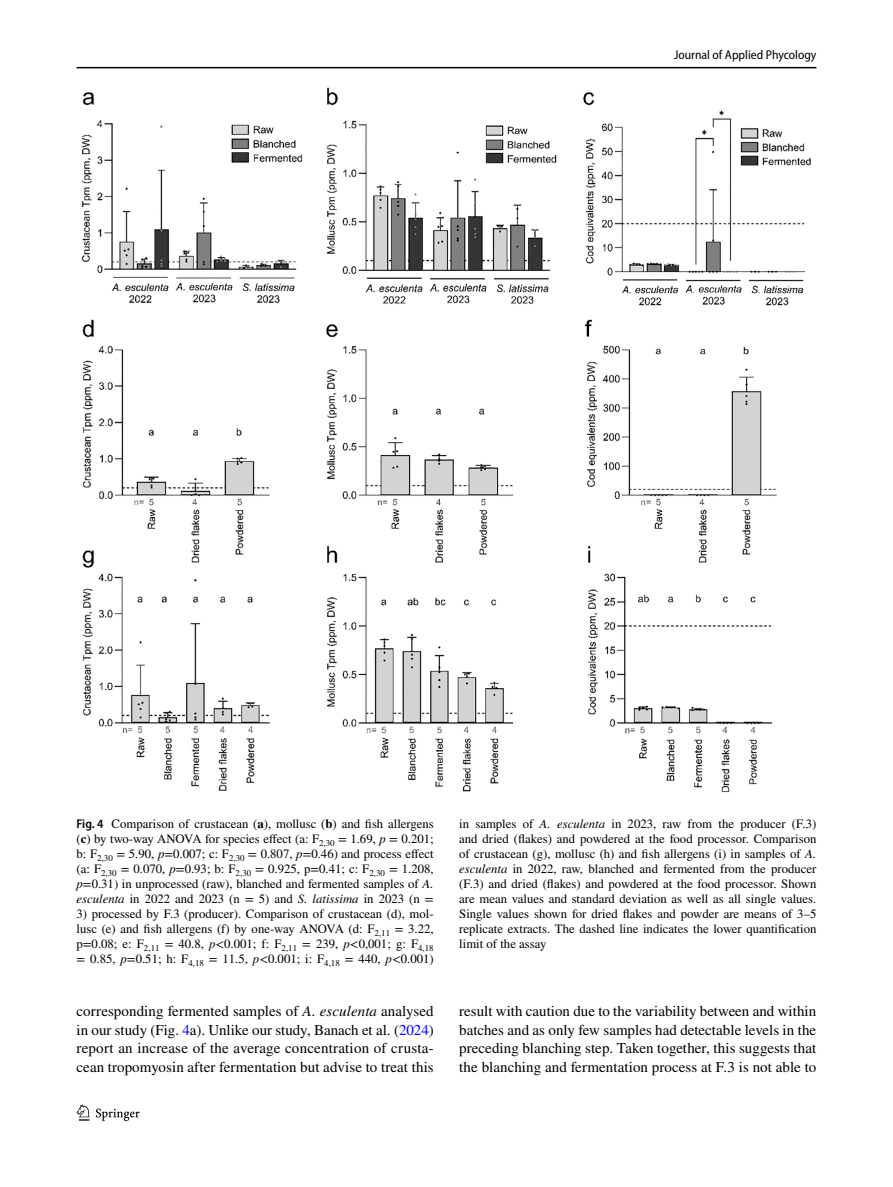
<style>
.page{position:relative;width:893px;height:1187px;background:#fff}
.page>*{position:absolute;margin:0;border:0;box-sizing:border-box;transform-origin:0 0}
.t1{font:15px/18.8px "STIX";letter-spacing:.005em;color:#000;text-align:justify}
.t2{font:12.75px/15px "STIX";color:#000;text-align:justify}
.t3{font:semi-condensed 12.75px "Myriad Pro";color:#000}
.s1{font-family:"Myriad Pro";font-weight:600;font-stretch:semi-condensed}
.s2{font-weight:700}
.s3{font-style:italic}
.s4{color:#00f}
</style>
<div class="page">
<hr style="left:77px;top:67px;width:739px;height:1px;background:#000">
<svg style="left:77px;top:1104px;width:12px;height:16px"></svg>
<svg style="left:96px;top:1108px;width:44px;height:12px"></svg>
<img style="left:81px;top:87px;width:730px;height:705px">
<p class="t3" style="left:674px;top:48px;width:144px">Journal of Applied Phycology</p>
<p class="t2" style="left:77px;top:816px;width:359px"><span class="s1">Fig. 4</span> Comparison of crustacean (<span class="s2">a</span>), mollusc (<span class="s2">b</span>) and fish allergens (<span class="s2">c</span>) by two-way ANOVA for species effect (a: F<sub>2,30</sub> = 1.69, <span class="s3">p</span> = 0.201; b: F<sub>2,30</sub> = 5.90, <span class="s3">p</span>=0.007; c: F<sub>2,30</sub> = 0.807, <span class="s3">p</span>=0.46) and process effect (a: F<sub>2,30</sub> = 0.070, <span class="s3">p</span>=0.93; b: F<sub>2,30</sub> = 0.925, p=0.41; c: F<sub>2,30</sub> = 1.208, <span class="s3">p</span>=0.31) in unprocessed (raw), blanched and fermented samples of <span class="s3">A. esculenta</span> in 2022 and 2023 (n = 5) and <span class="s3">S. latissima</span> in 2023 (n =</p>
<p class="t2" style="left:77px;top:906px;width:359px">3) processed by F.3 (producer). Comparison of crustacean (d), mol&shy;lusc (e) and fish allergens (f) by one-way ANOVA (d: F<sub>2,11</sub> = 3.22, p=0.08; e: F<sub>2,11</sub> = 40.8, <span class="s3">p</span>&lt;0.001; f: F<sub>2,11</sub> = 239, <span class="s3">p</span>&lt;0,001; g: F<sub>4,18 </sub>= 0.85, <span class="s3">p</span>=0.51; h: F<sub>4,18</sub> = 11.5, <span class="s3">p</span>&lt;0.001; i: F<sub>4,18</sub> = 440, <span class="s3">p</span>&lt;0.001)</p>
<p class="t2" style="left:459px;top:816px;width:359px">in samples of <span class="s3">A. esculenta</span> in 2023, raw from the producer (F.3) and dried (flakes) and powdered at the food processor. Comparison of crustacean (g), mollusc (h) and fish allergens (i) in samples of <span class="s3">A. esculenta</span> in 2022, raw, blanched and fermented from the producer (F.3) and dried (flakes) and powdered at the food processor. Shown are mean values and standard deviation as well as all single values.<br>Single values shown for dried flakes and powder are means of 3–5 replicate extracts. The dashed line indicates the lower quantification limit of the assay</p>
<p class="t1" style="left:77px;top:1002px;width:359px">corresponding fermented samples of <span class="s3">A. esculenta</span> analysed in our study (Fig. <span class="s4">4</span>a). Unlike our study, Banach et al. (<span class="s4">2024</span>) report an increase of the average concentration of crusta&shy;cean tropomyosin after fermentation but advise to treat this</p>
<p class="t1" style="left:459px;top:1002px;width:359px">result with caution due to the variability between and within batches and as only few samples had detectable levels in the preceding blanching step. Taken together, this suggests that the blanching and fermentation process at F.3 is not able to</p>
</div>
